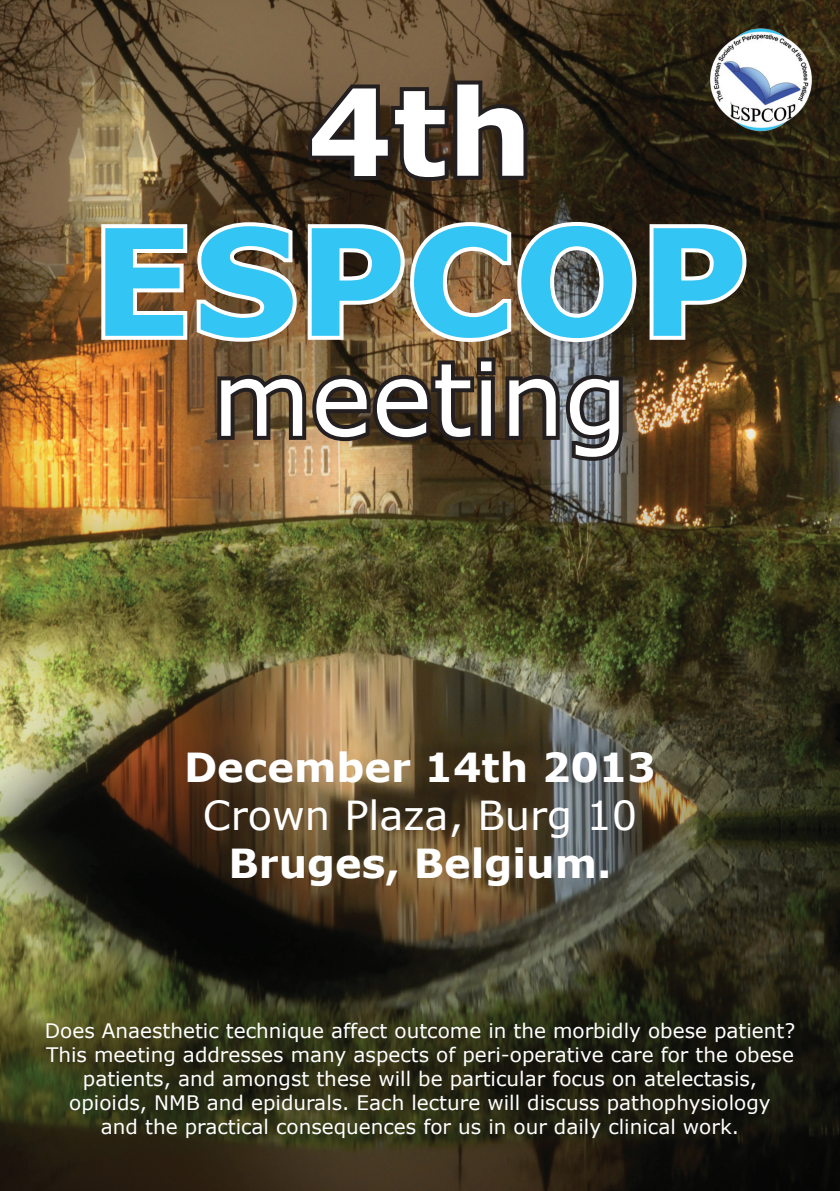
<style>
.page{position:relative;width:840px;height:1191px;background:#fff}
.page>*{position:absolute;margin:0;border:0;box-sizing:border-box;transform-origin:0 0}
.t1{font:700 148px "Verdana";color:#33c5f3}
.t2{font:700 120px "Verdana";color:#fff}
.t3{font:101.6px "Verdana";color:#fff}
.t4{font:700 40px "Verdana";color:#fff}
.t5{font:40px "Verdana";color:#fff}
.t6{font:20px/24px "Verdana";color:#fff;text-align:center}
</style>
<div class="page">
<img style="left:0;top:0;width:839px;height:1191px">
<svg style="left:304px;top:77px;width:227px;height:110px;background:#3c2f22"></svg>
<img style="left:97px;top:217px;width:654px;height:130px">
<svg style="left:213px;top:353px;width:414px;height:113px;background:#564838"></svg>
<img style="left:687px;top:24px;width:148px;height:111px">
<h2 class="t2" style="left:307px;top:54px;width:227px">4th</h2>
<h1 class="t1" style="left:91px;top:186px;width:658px">ESPCOP</h1>
<h3 class="t3" style="left:212px;top:334px;width:417px">meeting</h3>
<h3 class="t4" style="left:184px;top:741px;width:473px">December 14th 2013</h3>
<h3 class="t5" style="left:203px;top:790px;width:435px">Crown Plaza, Burg 10</h3>
<h3 class="t4" style="left:228px;top:837px;width:384px">Bruges, Belgium.</h3>
<p class="t6" style="left:45px;top:1019px;width:751px">Does Anaesthetic technique affect outcome in the morbidly obese patient?<br>This meeting addresses many aspects of peri-operative care for the obese patients, and amongst these will be particular focus on atelectasis, opioids, NMB and epidurals. Each lecture will discuss pathophysiology<br>and the practical consequences for us in our daily clinical work.</p>
</div>
